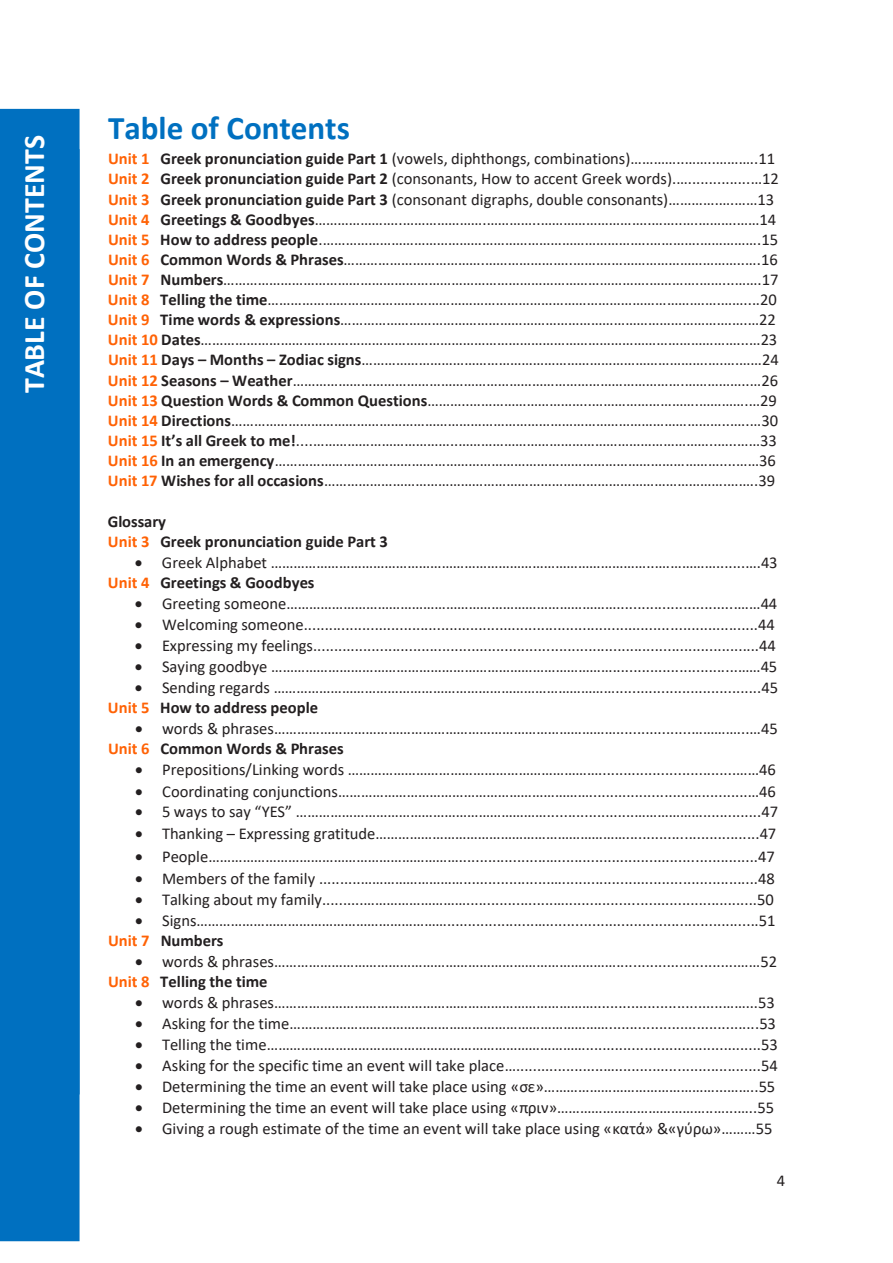
<style>
.page{position:relative;width:893px;height:1263px;background:#fff}
.page>*{position:absolute;margin:0;border:0;box-sizing:border-box;transform-origin:0 0}
.t1{font:700 33.15px "Calibri";color:#0070c0}
.t2{font:700 29.85px "Calibri";color:#fff}
.t3{font:16.5px/20.1px "Calibri";color:#231f20}
.t4{font:700 16.5px/20.1px "Calibri";letter-spacing:-.005em;color:#231f20}
.s1{font-weight:700;color:#ff6205}
.s2{font-weight:700}
.s3{color:#ff6205}
</style>
<div class="page">
<div style="left:5px;top:112px;width:74px;height:327px;background:#0070c0"></div>
<div style="left:0;top:149px;width:80px;height:1092px;background:#0070c0"></div>
<div style="left:5px;top:120px;width:74px;height:328px;background:#0070c0"></div>
<h2 class="t2" style="left:13px;top:385px;width:260px;rotate:-90deg">TABLE OF CONTENTS</h2>
<h1 class="t1" style="left:108px;top:105px;width:243px">Table of Contents</h1>
<p class="t3" style="left:108px;top:148px;width:672px"><span class="s1">Unit 1</span> <span class="s2">Greek pronunciation guide Part 1</span> (vowels, diphthongs, combinations)…………..……..………..11<br><span class="s1">Unit 2</span> <span class="s2">Greek pronunciation guide Part 2</span> (consonants, How to accent Greek words).…...............…12<br><span class="s1">Unit 3</span> <span class="s2">Greek pronunciation guide Part 3</span> (consonant digraphs, double consonants)………….….……13<br><span class="s1">Unit 4</span> <span class="s2">Greetings &amp; Goodbyes</span>…………………..………………….…………..………………………..……..….……….……14<br><span class="s1">Unit 5</span> <span class="s2">How to address people</span>.…………………………………………………………………………..………….…………….15<br><span class="s1">Unit 6</span> <span class="s2">Common Words &amp; Phrases</span>……………………………….…………………..……….……………………………..….16<br><span class="s1">Unit 7</span> <span class="s2">Numbers</span>………………………………………………………………………………………………….………….……...…….17<br><span class="s1">Unit 8</span> <span class="s2">Telling the time</span>…………………………………………………………………………………………………….….……....20<br><span class="s1">Unit 9</span> <span class="s2">Time words &amp; expressions</span>………………………………………………………………………………………….….…22<br><span class="s1">Unit 10</span> <span class="s2">Dates</span>……………………………………………………………………………………………………………………………...…23<br><span class="s1">Unit 11</span> <span class="s2">Days – Months – Zodiac signs</span>……………………………………………………………………………….….….……24<br><span class="s1">Unit 12</span> <span class="s2">Seasons – Weather</span>………………………………………………………………………………………….……………..…26<br><span class="s1">Unit 13</span> <span class="s2">Question Words &amp; Common Questions</span>………..…………………………..……………………….………….…29<br><span class="s1">Unit 14</span> <span class="s2">Directions</span>…………………………………………………………………………………………………………………..…..…30<br><span class="s1">Unit 15</span> <span class="s2">It’s all Greek to me!</span>....………………………………..…………………………………………………………..…..……33<br><span class="s1">Unit 16</span> <span class="s2">In an emergency</span>………………………………………………………………………………………………………....……36<br><span class="s1">Unit 17</span> <span class="s2">Wishes for all occasions</span>…………………………………………………………………………………………….……..39</p>
<p class="t4" style="left:108px;top:511px;width:281px">Glossary<br><span class="s3">Unit 3</span> Greek pronunciation guide Part 3</p>
<p class="t3" style="left:108px;top:552px;width:671px;text-indent:27px">• Greek Alphabet ………………………………………………………………………………………..….………….......….43<br><span class="s1">Unit 4</span> <span class="s2">Greetings &amp; Goodbyes</span></p>
<p class="t3" style="left:135px;top:593px;width:644px">• Greeting someone…………………………………………………………………………….............................……44</p>
<p class="t3" style="left:135px;top:614px;width:641px">• Welcoming someone.............................................................................................................44</p>
<p class="t3" style="left:135px;top:635px;width:642px">• Expressing my feelings...........................................................................................................44</p>
<p class="t3" style="left:135px;top:656px;width:644px">• Saying goodbye ………………………………………………………………………………..............................……45</p>
<p class="t3" style="left:108px;top:677px;width:671px;text-indent:27px">• Sending regards ………………………………………………………………………………...................................45<br><span class="s1">Unit 5</span> <span class="s2">How to address people</span></p>
<p class="t3" style="left:108px;top:718px;width:671px;text-indent:27px">• words &amp; phrases………………………………………………………………………………..................…………...…45<br><span class="s1">Unit 6</span> <span class="s2">Common Words &amp; Phrases</span></p>
<p class="t3" style="left:135px;top:759px;width:642px">• Prepositions/Linking words ………………………………………………………….................................……46</p>
<p class="t3" style="left:135px;top:780px;width:642px">• Coordinating conjunctions…………………………………………………………......................................…46</p>
<p class="t3" style="left:135px;top:801px;width:644px">• 5 ways to say “YES” ………………………………………………………….....................………………..............47</p>
<p class="t3" style="left:135px;top:823px;width:643px">• Thanking – Expressing gratitude…………………………………………………………................................47</p>
<p class="t3" style="left:135px;top:846px;width:641px">• People………………………………………………………….....................…................................................47</p>
<p class="t3" style="left:135px;top:868px;width:641px">• Members of the family ..........……………………….....................…...............................................48</p>
<p class="t3" style="left:135px;top:889px;width:640px">• Talking about my family..........……………………….....................…..............................................50</p>
<p class="t3" style="left:108px;top:910px;width:669px;text-indent:27px">• Signs………………………………………………………….....................…...................................................51<br><span class="s1">Unit 7</span> <span class="s2">Numbers</span></p>
<p class="t3" style="left:108px;top:951px;width:670px;text-indent:27px">• words &amp; phrases……………………………………………………………………………….............................……52<br><span class="s1">Unit 8</span> <span class="s2">Telling the time</span></p>
<p class="t3" style="left:135px;top:992px;width:641px">• words &amp; phrases…………………………………………………………………………...............................……...53</p>
<p class="t3" style="left:135px;top:1013px;width:642px">• Asking for the time…………………………………………………………………………....................................53</p>
<p class="t3" style="left:135px;top:1034px;width:644px">• Telling the time…………………………………………………………………………..........................................53</p>
<p class="t3" style="left:135px;top:1055px;width:644px">• Asking for the specific time an event will take place….....................…...................................54</p>
<p class="t3" style="left:135px;top:1076px;width:642px">• Determining the time an event will take place using «σε»………………………………………...……..55</p>
<p class="t3" style="left:135px;top:1097px;width:641px">• Determining the time an event will take place using «πριν»…………………………………..…...…..55</p>
<p class="t3" style="left:135px;top:1118px;width:639px">• Giving a rough estimate of the time an event will take place using «κατά» &amp;«γύρω»………55</p>
<p class="t3" style="left:777px;top:1170px;width:10px">4</p>
</div>
